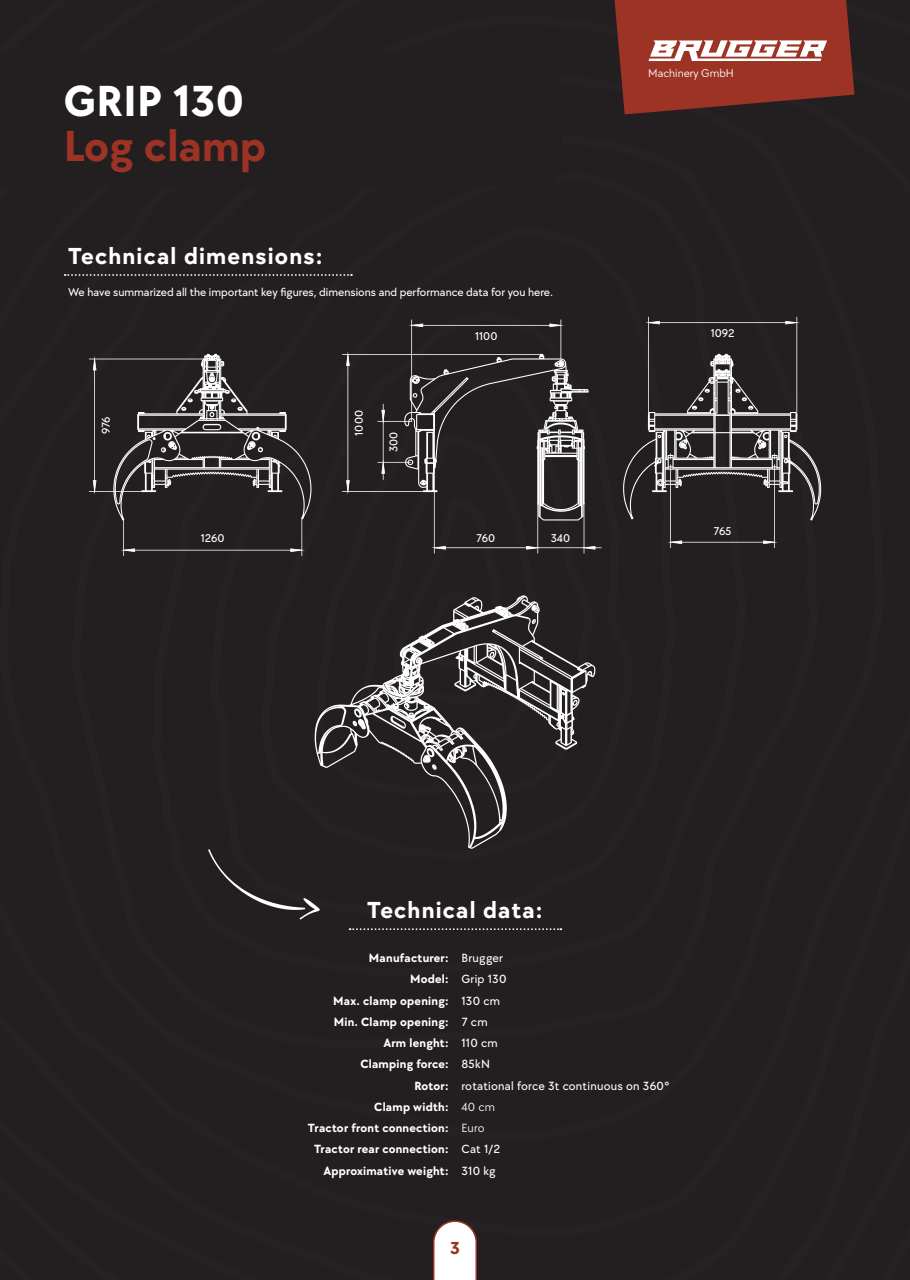
<style>
.page{position:relative;width:910px;height:1280px;background:#fff}
.page>*{position:absolute;margin:0;border:0;box-sizing:border-box;transform-origin:0 0}
.t1{font:700 45px "TT Chocolates Trl";letter-spacing:.01em;color:#9c3324}
.t2{font:700 45px "TT Chocolates Trl";letter-spacing:.01em;color:#fff}
.t3{font:700 24px "TT Chocolates Trl";letter-spacing:.05em;color:#fff}
.t4{font:700 18px "TT Chocolates Trl";color:#9c3324}
.t5{font:700 12.3px "TT Chocolates Trl";letter-spacing:.02em;color:#fff}
.t6{font:500 12.3px "TT Chocolates Trl";letter-spacing:.02em;color:#fff}
.t7{font:500 11.7px "TT Chocolates Trl";color:#fff}
.t8{font:11.7px "TT Chocolates Trl";color:#fff}
.s1{font-weight:500}
.s2{font-weight:700}
.s3{font-weight:400}
</style>
<div class="page">
<div style="left:367px;top:0;width:248px;height:16px;background:#231f20"></div>
<div style="left:367px;top:16px;width:543px;height:412px;background:#231f20"></div>
<div style="left:0;top:73px;width:885px;height:871px;background:#231f20"></div>
<div style="left:70px;top:136px;width:752px;height:808px;background:#231f20"></div>
<div style="left:151px;top:173px;width:595px;height:771px;background:#231f20"></div>
<div style="left:209px;top:229px;width:467px;height:688px;background:#231f20"></div>
<div style="left:261px;top:312px;width:374px;height:546px;background:#231f20"></div>
<div style="left:0;top:944px;width:663px;height:283px;background:#231f20"></div>
<div style="left:663px;top:794px;width:247px;height:433px;background:#231f20"></div>
<div style="left:0;top:1015px;width:400px;height:212px;background:#231f20"></div>
<div style="left:0;top:0;width:367px;height:332px;background:#231f20"></div>
<div style="left:0;top:0;width:159px;height:51px;background:#231f20"></div>
<div style="left:0;top:1227px;width:910px;height:53px;background:#231f20"></div>
<svg style="left:615px;top:0;width:295px;height:114px;background:#813b32"></svg>
<div style="left:0;top:51px;width:561px;height:136px;background:#231f20"></div>
<svg style="left:350px;top:928px;width:211px;height:2px"></svg>
<svg style="left:208px;top:849px;width:112px;height:70px;background:#2e2a2b"></svg>
<svg style="left:65px;top:274px;width:287px;height:2px"></svg>
<div style="left:123px;top:319px;width:652px;height:237px;background:#231f20"></div>
<div style="left:124px;top:324px;width:651px;height:228px;background:#231f20"></div>
<svg style="left:342px;top:351px;width:260px;height:353px;background:#332f30"></svg>
<svg style="left:89px;top:354px;width:222px;height:166px;background:#3b3738"></svg>
<hr style="left:180px;top:432px;width:64px;height:1px;background:#fff">
<svg style="left:623px;top:317px;width:198px;height:203px;background:#3d3a3a"></svg>
<hr style="left:691px;top:432px;width:63px;height:1px;background:#fff">
<svg style="left:315px;top:595px;width:280px;height:254px;background:#3f3b3c"></svg>
<svg style="left:432px;top:1220px;width:46px;height:60px"></svg>
<h1 class="t2" style="left:64px;top:69px;width:182px">GRIP 130</h1>
<h1 class="t1" style="left:64px;top:114px;width:204px">Log clamp</h1>
<h2 class="t3" style="left:68px;top:239px;width:256px">Technical dimensions:</h2>
<p class="t7" style="left:68px;top:284px;width:487px">We have summarized all the important key figures, dimensions and performance data for you here.</p>
<p class="t8" style="left:648px;top:65px;width:87px">Machinery GmbH</p>
<p class="t7" style="left:98px;top:434px;width:19px;rotate:-90deg">976</p>
<p class="t7" style="left:351px;top:436px;width:27px;rotate:-90deg">1000</p>
<p class="t7" style="left:386px;top:452px;width:22px;rotate:-90deg">300</p>
<p class="t7" style="left:475px;top:328px;width:24px">1100</p>
<p class="t7" style="left:711px;top:326px;width:25px">1092</p>
<p class="t7" style="left:201px;top:530px;width:25px">1260</p>
<p class="t7" style="left:476px;top:530px;width:21px">760</p>
<p class="t7" style="left:551px;top:530px;width:21px">340</p>
<p class="t7" style="left:714px;top:523px;width:20px">765</p>
<h2 class="t3" style="left:367px;top:893px;width:177px">Technical data:</h2>
<p class="t5" style="left:369px;top:949px;width:136px">Manufacturer: <span class="s1">Brugger</span></p>
<p class="t6" style="left:410px;top:971px;width:98px"><span class="s2">Model:</span> Grip 130</p>
<p class="t5" style="left:333px;top:992px;width:168px">Max. clamp opening: <span class="s1">130 cm</span></p>
<p class="t5" style="left:334px;top:1013px;width:155px">Min. Clamp opening: <span class="s1">7 cm</span></p>
<p class="t5" style="left:360px;top:1055px;width:131px">Clamping force: <span class="s1">85kN</span></p>
<p class="t5" style="left:374px;top:1098px;width:122px">Clamp width: <span class="s3">40 cm</span></p>
<p class="t5" style="left:314px;top:1141px;width:188px">Tractor rear connection: <span class="s1">Cat 1/2</span></p>
<p class="t5" style="left:383px;top:1034px;width:116px">Arm lenght: <span class="s1">110 cm</span></p>
<p class="t6" style="left:414px;top:1077px;width:257px"><span class="s2">Rotor:</span> rotational force 3t continuous on 360°</p>
<p class="t5" style="left:308px;top:1119px;width:178px">Tractor front connection: <span class="s3">Euro</span></p>
<p class="t5" style="left:323px;top:1162px;width:174px">Approximative weight: <span class="s1">310 kg</span></p>
<h3 class="t4" style="left:450px;top:1235px;width:11px">3</h3>
</div>
